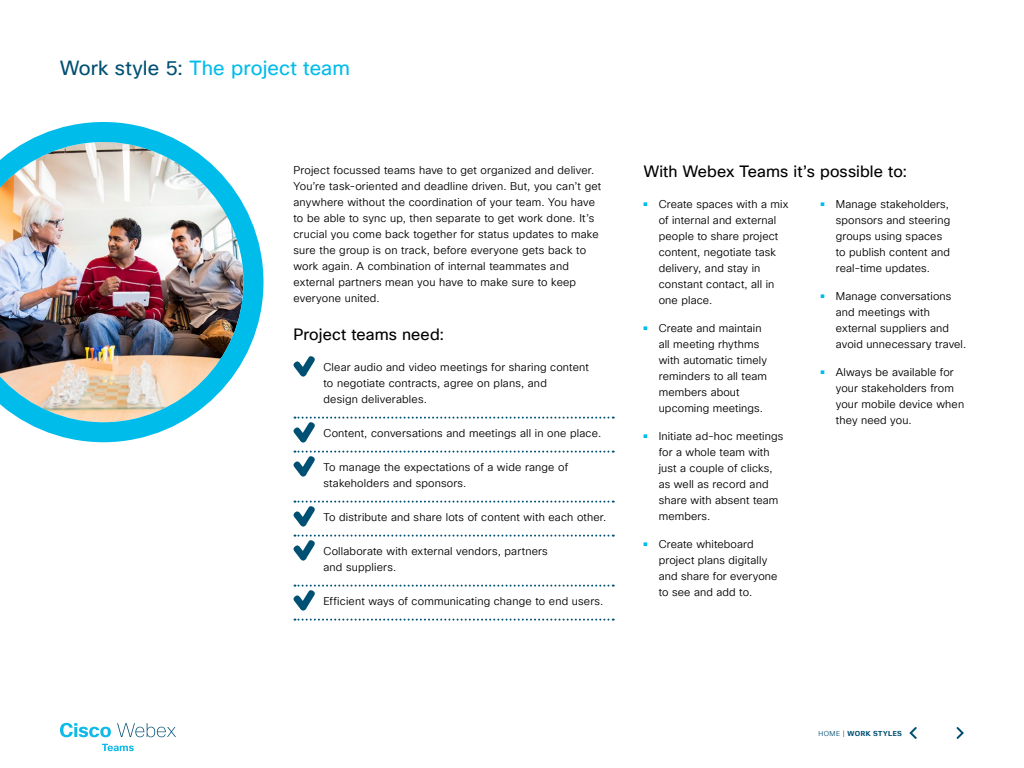
<style>
.page{position:relative;width:1024px;height:768px;background:#fff}
.page>*{position:absolute;margin:0;border:0;box-sizing:border-box;transform-origin:0 0}
.t1{font:20px "Cisco Sans TT";letter-spacing:.005em;color:#00bceb}
.t2{font:16px "Cisco Sans TT";letter-spacing:.005em;color:#000}
.t3{font:11px/16px "Cisco Sans TT Light";letter-spacing:.015em;color:#000}
.t4{font:700 7px "Cisco Sans TT";letter-spacing:.065em;color:#005073}
.s1{color:#005073}
.s2{color:#00bceb}
.s3{font-family:"Cisco Sans TT Light";font-weight:400}
</style>
<div class="page">
<svg style="left:294px;top:619px;width:320px;height:2px"></svg>
<svg style="left:293px;top:356px;width:22px;height:21px"></svg>
<svg style="left:293px;top:417px;width:321px;height:26px"></svg>
<svg style="left:293px;top:451px;width:321px;height:26px"></svg>
<svg style="left:293px;top:501px;width:321px;height:26px"></svg>
<svg style="left:293px;top:535px;width:321px;height:26px"></svg>
<svg style="left:293px;top:585px;width:321px;height:26px"></svg>
<svg style="left:644px;top:202px;width:3px;height:4px"></svg>
<svg style="left:644px;top:326px;width:3px;height:4px"></svg>
<svg style="left:644px;top:434px;width:3px;height:4px"></svg>
<svg style="left:644px;top:542px;width:3px;height:4px"></svg>
<svg style="left:821px;top:202px;width:3px;height:4px"></svg>
<svg style="left:821px;top:294px;width:3px;height:4px"></svg>
<svg style="left:821px;top:370px;width:3px;height:4px"></svg>
<img style="left:0;top:122px;width:264px;height:320px">
<svg style="left:909px;top:727px;width:8px;height:12px"></svg>
<svg style="left:956px;top:727px;width:8px;height:12px"></svg>
<svg style="left:102px;top:744px;width:32px;height:7px"></svg>
<svg style="left:60px;top:723px;width:51px;height:14px"></svg>
<svg style="left:117px;top:723px;width:59px;height:14px"></svg>
<h1 class="t1" style="left:60px;top:55px;width:291px"><span class="s1">Work style 5:</span> The project team</h1>
<p class="t3" style="left:294px;top:162px;width:309px">Project focussed teams have to get organized and deliver.<br>You’re task-oriented and deadline driven. But, you can’t get anywhere without the coordination of your team. You have to be able to sync up, then separate to get work done. It’s crucial you come back together for status updates to make sure the group is on track, before everyone gets back to work again. A combination of internal teammates and external partners mean you have to make sure to keep everyone united.</p>
<h2 class="t2" style="left:294px;top:324px;width:152px">Project teams need:</h2>
<p class="t3" style="left:323px;top:359px;width:267px">Clear audio and video meetings for sharing content to negotiate contracts, agree on plans, and<br>design deliverables.</p>
<p class="t3" style="left:323px;top:425px;width:279px">Content, conversations and meetings all in one place.</p>
<p class="t3" style="left:323px;top:459px;width:246px">To manage the expectations of a wide range of stakeholders and sponsors.</p>
<p class="t3" style="left:323px;top:509px;width:284px">To distribute and share lots of content with each other.</p>
<p class="t3" style="left:323px;top:543px;width:226px">Collaborate with external vendors, partners and suppliers.</p>
<p class="t3" style="left:323px;top:593px;width:281px">Efficient ways of communicating change to end users.</p>
<h2 class="t2" style="left:644px;top:161px;width:265px">With Webex Teams it’s possible to:</h2>
<p class="t3" style="left:659px;top:196px;width:131px;text-indent:-15px"><span class="s2">•</span> Create spaces with a mix of internal and external people to share project content, negotiate task delivery, and stay in constant contact, all in one place.</p>
<p class="t3" style="left:659px;top:320px;width:110px;text-indent:-15px"><span class="s2">•</span> Create and maintain all meeting rhythms with automatic timely reminders to all team members about upcoming meetings.</p>
<p class="t3" style="left:659px;top:428px;width:126px;text-indent:-15px"><span class="s2">•</span> Initiate ad-hoc meetings for a whole team with just a couple of clicks, as well as record and share with absent team members.</p>
<p class="t3" style="left:659px;top:536px;width:120px;text-indent:-15px"><span class="s2">•</span> Create whiteboard project plans digitally and share for everyone to see and add to.</p>
<p class="t3" style="left:836px;top:196px;width:116px;text-indent:-15px"><span class="s2">•</span> Manage stakeholders, sponsors and steering groups using spaces to publish content and real-time updates.</p>
<p class="t3" style="left:836px;top:288px;width:132px;text-indent:-15px"><span class="s2">•</span> Manage conversations and meetings with external suppliers and avoid unnecessary travel.</p>
<p class="t3" style="left:836px;top:364px;width:130px;text-indent:-15px"><span class="s2">•</span> Always be available for your stakeholders from your mobile device when they need you.</p>
<p class="t4" style="left:819px;top:729px;width:85px"><span class="s3">HOME |</span> WORK STYLES</p>
</div>
